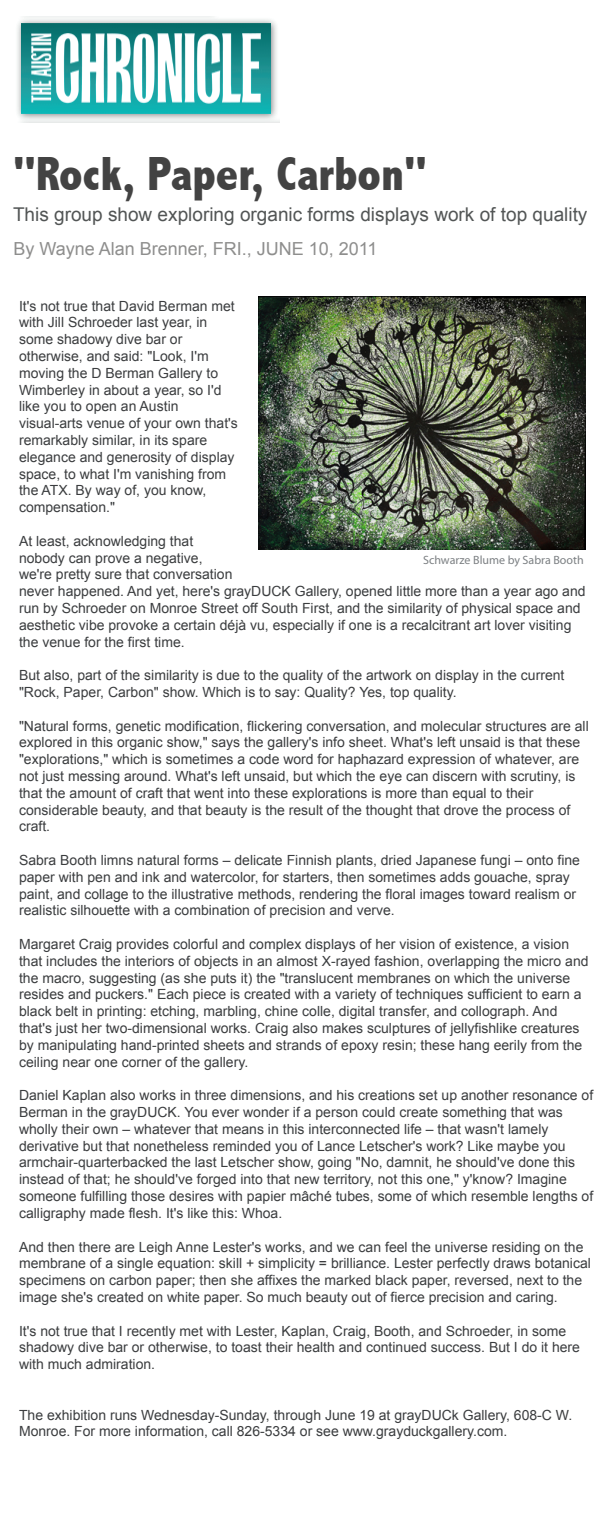
<style>
.page{position:relative;width:612px;height:1527px;background:#fff}
.page>*{position:absolute;margin:0;border:0;box-sizing:border-box;transform-origin:0 0}
.t1{font:800 condensed 48px "Abadi";color:#434343}
.t2{font:19px "Arial";color:#525555}
.t3{font:18px "Arial";color:#8e8e8d}
.t4{font:14px/16.8px "Arial";color:#3b3d3f}
.t5{font:12px "Myriad Pro";color:#7c8083}
</style>
<div class="page">
<img style="left:17px;top:16px;width:263px;height:106px">
<img style="left:259px;top:296px;width:327px;height:253px">
<h1 class="t1" style="left:13px;top:146px;width:416px">''Rock, Paper, Carbon''</h1>
<h2 class="t2" style="left:13px;top:201px;width:576px">This group show exploring organic forms displays work of top quality</h2>
<p class="t3" style="left:13px;top:237px;width:366px">By Wayne Alan Brenner, FRI., JUNE 10, 2011</p>
<p class="t4" style="left:19px;top:297px;width:220px">It's not true that David Berman met with Jill Schroeder last year, in some shadowy dive bar or otherwise, and said: "Look, I'm moving the D Berman Gallery to<br>Wimberley in about a year, so I'd like you to open an Austin visual-arts venue of your own that's remarkably similar, in its spare elegance and generosity of display space, to what I'm vanishing from the ATX. By way of, you know, compensation."</p>
<p class="t4" style="left:19px;top:533px;width:568px">At least, acknowledging that<br>nobody can prove a negative,<br>we're pretty sure that conversation<br>never happened. And yet, here's grayDUCK Gallery, opened little more than a year ago and run by Schroeder on Monroe Street off South First, and the similarity of physical space and aesthetic vibe provoke a certain déjà vu, especially if one is a recalcitrant art lover visiting the venue for the first time.</p>
<p class="t4" style="left:19px;top:667px;width:547px">But also, part of the similarity is due to the quality of the artwork on display in the current "Rock, Paper, Carbon" show. Which is to say: Quality? Yes, top quality.</p>
<p class="t4" style="left:19px;top:717px;width:571px">"Natural forms, genetic modification, flickering conversation, and molecular structures are all explored in this organic show," says the gallery's info sheet. What's left unsaid is that these "explorations," which is sometimes a code word for haphazard expression of whatever, are not just messing around. What's left unsaid, but which the eye can discern with scrutiny, is that the amount of craft that went into these explorations is more than equal to their considerable beauty, and that beauty is the result of the thought that drove the process of craft.</p>
<p class="t4" style="left:19px;top:852px;width:563px">Sabra Booth limns natural forms – delicate Finnish plants, dried Japanese fungi – onto fine paper with pen and ink and watercolor, for starters, then sometimes adds gouache, spray paint, and collage to the illustrative methods, rendering the floral images toward realism or realistic silhouette with a combination of precision and verve.</p>
<p class="t4" style="left:19px;top:936px;width:571px">Margaret Craig provides colorful and complex displays of her vision of existence, a vision that includes the interiors of objects in an almost X-rayed fashion, overlapping the micro and the macro, suggesting (as she puts it) the "translucent membranes on which the universe resides and puckers." Each piece is created with a variety of techniques sufficient to earn a black belt in printing: etching, marbling, chine colle, digital transfer, and collograph. And that's just her two-dimensional works. Craig also makes sculptures of jellyfishlike creatures by manipulating hand-printed sheets and strands of epoxy resin; these hang eerily from the ceiling near one corner of the gallery.</p>
<p class="t4" style="left:19px;top:1087px;width:576px">Daniel Kaplan also works in three dimensions, and his creations set up another resonance of Berman in the grayDUCK. You ever wonder if a person could create something that was wholly their own – whatever that means in this interconnected life – that wasn't lamely derivative but that nonetheless reminded you of Lance Letscher's work? Like maybe you armchair-quarterbacked the last Letscher show, going "No, damnit, he should've done this instead of that; he should've forged into that new territory, not this one," y'know? Imagine someone fulfilling those desires with papier mâché tubes, some of which resemble lengths of calligraphy made flesh. It's like this: Whoa.</p>
<p class="t4" style="left:19px;top:1238px;width:573px">And then there are Leigh Anne Lester's works, and we can feel the universe residing on the membrane of a single equation: skill + simplicity = brilliance. Lester perfectly draws botanical specimens on carbon paper; then she affixes the marked black paper, reversed, next to the image she's created on white paper. So much beauty out of fierce precision and caring.</p>
<p class="t4" style="left:19px;top:1322px;width:563px">It's not true that I recently met with Lester, Kaplan, Craig, Booth, and Schroeder, in some shadowy dive bar or otherwise, to toast their health and continued success. But I do it here with much admiration.</p>
<p class="t5" style="left:423px;top:552px;width:162px">Schwarze Blume by Sabra Booth</p>
<p class="t4" style="left:19px;top:1406px;width:555px">The exhibition runs Wednesday-Sunday, through June 19 at grayDUCk Gallery, 608-C W.<br>Monroe. For more information, call 826-5334 or see www.grayduckgallery.com.</p>
</div>
